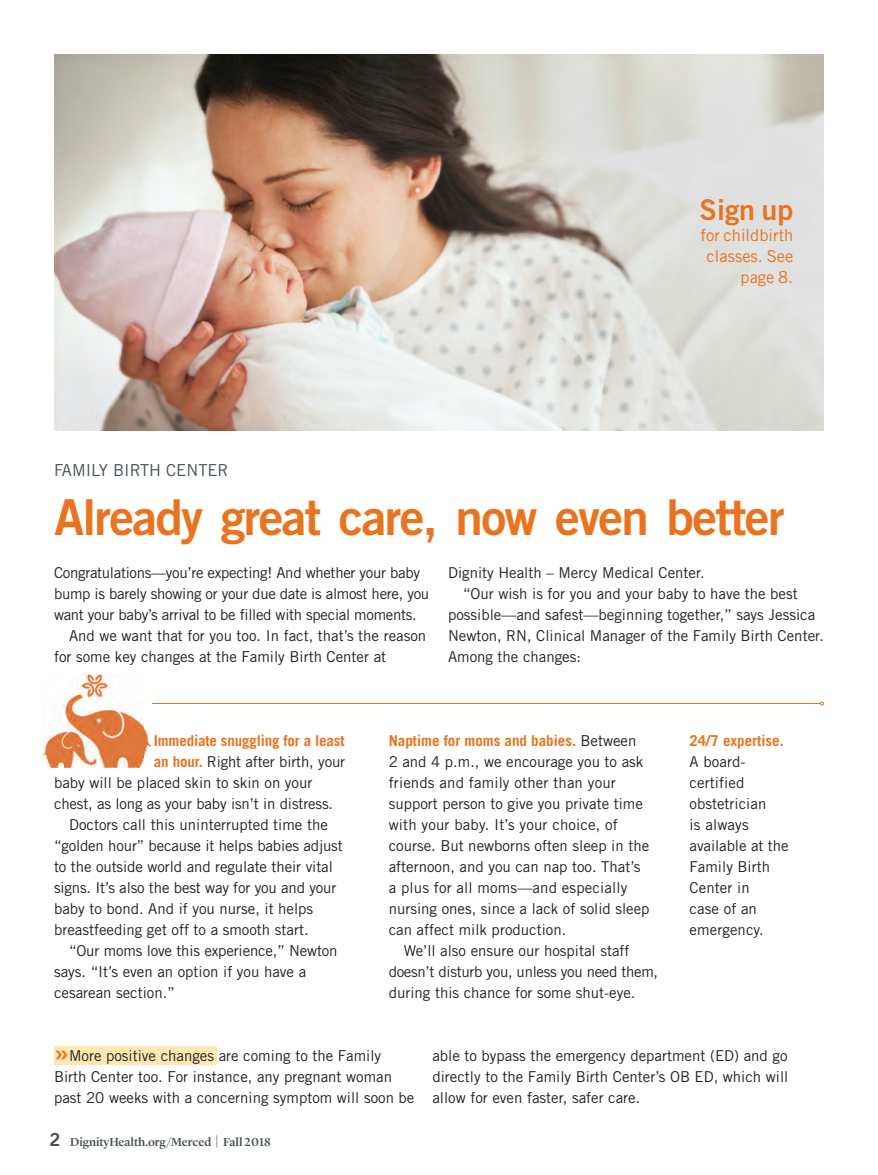
<style>
.page{position:relative;width:878px;height:1175px;background:#fff}
.page>*{position:absolute;margin:0;border:0;box-sizing:border-box;transform-origin:0 0}
._1_head_Dignity_resi{font:49.5px "Trade Gothic LT Std Bd 2";letter-spacing:-.035em;color:#e9731e}
.CTA_Boxed__Head{font:28.5px "Trade Gothic LT Std Bd 2";color:#e9731e}
.CTA_Boxed__Head-2{font:16.5px/21px "Trade Gothic LT Std";color:#e9731e;text-align:right}
._1_kicker_Dignity{font:16.5px "Trade Gothic LT Std";color:#465155}
._1_body_main_Dignity{font:15px/21px "Trade Gothic LT Std";color:#231f20}
._1_bold_Leadin_Digni{font:15px/21px "Trade Gothic LT Std";color:#231f20}
._1_body_no__Dignity{font:15px/21px "Trade Gothic LT Std";letter-spacing:-.02em;color:#231f20}
._1_bold_Leadin_Digni-2{font:700 15px "Trade Gothic LT Std";letter-spacing:-.01em;color:#e9731e}
._1_head_Subhead_Dign{font:500 12px "Lyon Display";letter-spacing:-.005em;color:#465155}
.s1{font-weight:700;color:#e9731e}
.s2{font-family:"Trade Gothic LT Std Bd 2";font-size:27px;color:#e9731e}
.s3{font-family:"Trade Gothic LT Std Bd 2";font-weight:400;font-size:18px}
.s4{font-size:13.5px}
</style>
<div class="page">
<div style="left:54px;top:1046px;width:163px;height:18px;background:#fee8b1"></div>
<img style="left:55px;top:55px;width:769px;height:375px">
<hr style="left:68px;top:703px;width:752px;height:1px;background:#e9731e">
<svg style="left:820px;top:701px;width:4px;height:4px"></svg>
<img style="left:44px;top:674px;width:108px;height:93px">
<p class="CTA_Boxed__Head" style="left:699px;top:192px;width:95px">Sign up</p>
<p class="CTA_Boxed__Head-2" style="left:700px;top:225px;width:94px">for childbirth classes. See page 8.</p>
<p class="_1_kicker_Dignity" style="left:54px;top:460px;width:176px">FAMILY BIRTH CENTER</p>
<p class="_1_head_Dignity_resi" style="left:54px;top:486px;width:732px">Already great care, now even better</p>
<p class="_1_body_no__Dignity" style="left:54px;top:561px;width:377px">Congratulations—you’re expecting! And whether your baby bump is barely showing or your due date is almost here, you want your baby’s arrival to be filled with special moments.</p>
<p class="_1_body_main_Dignity" style="left:54px;top:624px;width:373px;text-indent:15px">And we want that for you too. In fact, that’s the reason for some key changes at the Family Birth Center at</p>
<p class="_1_body_main_Dignity" style="left:448px;top:561px;width:258px">Dignity Health – Mercy Medical Center.</p>
<p class="_1_body_main_Dignity" style="left:448px;top:582px;width:377px;text-indent:15px">“Our wish is for you and your baby to have the best possible—and safest—beginning together,” says Jessica Newton, RN, Clinical Manager of the Family Birth Center.<br>Among the changes:</p>
<p class="_1_bold_Leadin_Digni-2" style="left:154px;top:731px;width:192px">Immediate snuggling for a least</p>
<p class="_1_bold_Leadin_Digni" style="left:154px;top:750px;width:193px"><span class="s1">an hour.</span> Right after birth, your</p>
<p class="_1_bold_Leadin_Digni" style="left:54px;top:771px;width:260px">baby will be placed skin to skin on your</p>
<p class="_1_bold_Leadin_Digni" style="left:54px;top:792px;width:280px">chest, as long as your baby isn’t in distress.</p>
<p class="_1_body_main_Dignity" style="left:54px;top:813px;width:290px;text-indent:15px">Doctors call this uninterrupted time the “golden hour” because it helps babies adjust to the outside world and regulate their vital signs. It’s also the best way for you and your baby to bond. And if you nurse, it helps breastfeeding get off to a smooth start.</p>
<p class="_1_body_main_Dignity" style="left:54px;top:939px;width:285px;text-indent:15px">“Our moms love this experience,” Newton says. “It’s even an option if you have a cesarean section.”</p>
<p class="_1_bold_Leadin_Digni" style="left:388px;top:729px;width:262px"><span class="s1">Naptime for moms and babies.</span> Between<br>2 and 4 p.m., we encourage you to ask friends and family other than your support person to give you private time with your baby. It’s your choice, of course. But newborns often sleep in the afternoon, and you can nap too. That’s a plus for all moms—and especially nursing ones, since a lack of solid sleep can affect milk production.</p>
<p class="_1_body_main_Dignity" style="left:388px;top:939px;width:271px;text-indent:15px">We’ll also ensure our hospital staff doesn’t disturb you, unless you need them, during this chance for some shut-eye.</p>
<p class="_1_bold_Leadin_Digni" style="left:689px;top:729px;width:100px"><span class="s1">24/7 expertise.<br></span>A board&shy;certified obstetrician<br>is always available at the<br>Family Birth<br>Center in<br>case of an emergency.</p>
<p class="_1_body_main_Dignity" style="left:54px;top:1044px;width:362px"><span class="s2">»</span>More positive changes are coming to the Family<br>Birth Center too. For instance, any pregnant woman past 20 weeks with a concerning symptom will soon be</p>
<p class="_1_body_main_Dignity" style="left:432px;top:1044px;width:357px;text-align:justify">able to bypass the emergency department (ED) and go directly to the Family Birth Center’s OB ED, which will allow for even faster, safer care.</p>
<p class="_1_head_Subhead_Dign" style="left:50px;top:1132px;width:223px"><span class="s3">2</span> DignityHealth.org/Merced <span class="s4">|</span> Fall 2018</p>
</div>
